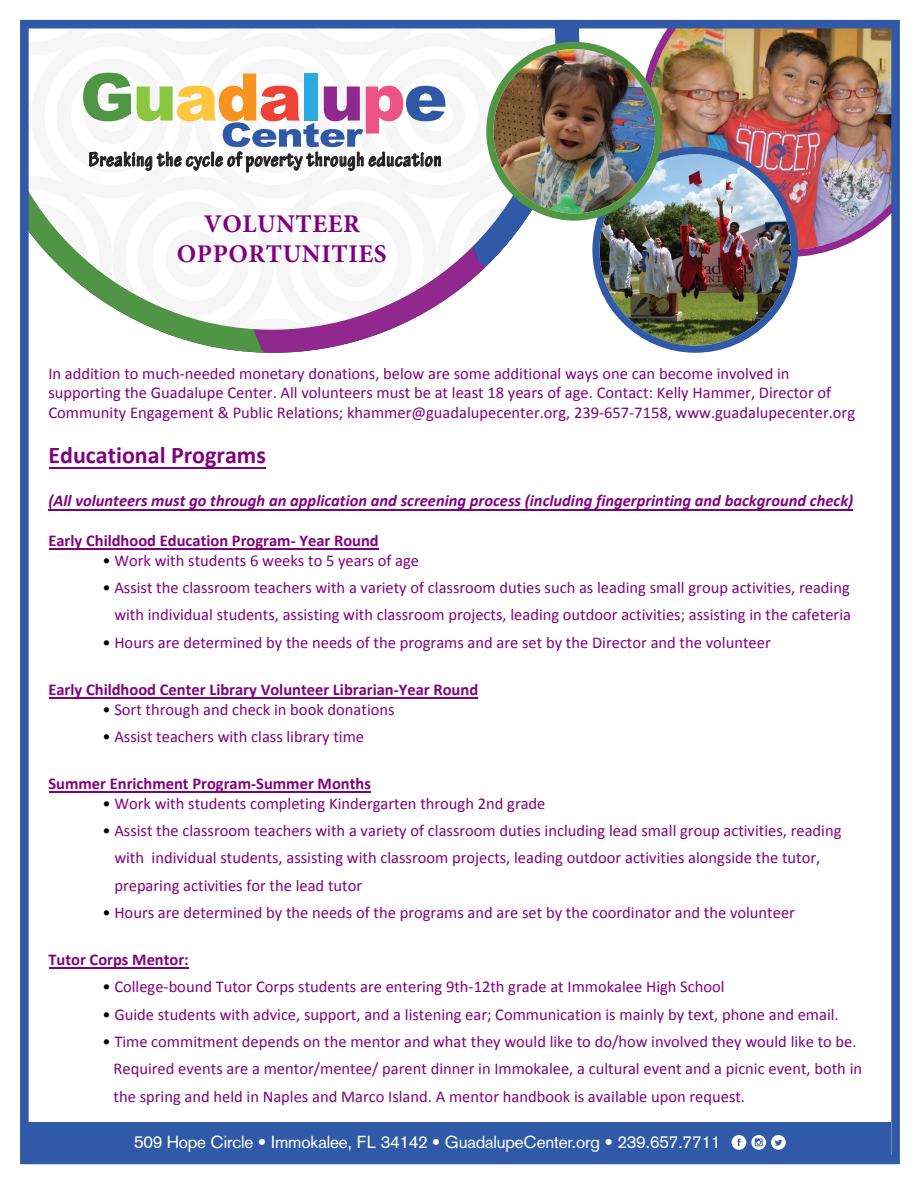
<style>
.page{position:relative;width:918px;height:1188px;background:#fff}
.page>*{position:absolute;margin:0;border:0;box-sizing:border-box;transform-origin:0 0}
.t1{font:700 25.5px/30.6px "Minion Pro";letter-spacing:.02em;color:#800080;text-align:center}
.t2{font:700 24px "Calibri";color:#800080}
.t3{font:21.3px "Tekton MM 503 250";letter-spacing:.025em;color:#231f20}
.t4{font:17.1px "Akzidenz Grotesk";letter-spacing:-.01em;color:#fff}
.t5{font:16.5px/27.3px "Calibri";color:#800080}
.t6{font:700 16.5px "Calibri";color:#800080}
.t7{font:italic 700 16.5px "Calibri";color:#800080}
.s1{color:#000}
</style>
<div class="page">
<svg style="left:157px;top:330px;width:166px;height:23px"></svg>
<svg style="left:30px;top:30px;width:525px;height:300px;fill:#f6f6f6"></svg>
<svg style="left:447px;top:202px;width:108px;height:128px"></svg>
<svg style="left:300px;top:202px;width:112px;height:114px"></svg>
<svg style="left:138px;top:202px;width:111px;height:114px"></svg>
<svg style="left:30px;top:202px;width:57px;height:114px"></svg>
<img style="left:655px;top:30px;width:235px;height:227px">
<svg style="left:596px;top:151px;width:199px;height:198px"></svg>
<img style="left:600px;top:154px;width:191px;height:192px;border-radius:96px">
<div style="left:592px;top:147px;width:206px;height:206px;border:7px solid #305aa8;border-radius:50%"></div>
<img style="left:493px;top:49px;width:162px;height:165px">
<div style="left:486px;top:42px;width:176px;height:179px;border:7px solid #509645;border-radius:50%"></div>
<svg style="left:57px;top:59px;width:436px;height:114px"></svg>
<div style="left:26px;top:1123px;width:865px;height:38px;background:#305aa8"></div>
<div style="left:20px;top:20px;width:880px;height:1144px;border:9px solid #305aa8"></div>
<svg style="left:732px;top:1135px;width:54px;height:15px"></svg>
<hr style="left:49px;top:549px;width:329px;height:1px;background:#800080">
<hr style="left:49px;top:509px;width:804px;height:1px;background:#800080">
<hr style="left:49px;top:468px;width:217px;height:1px;background:#800080">
<hr style="left:49px;top:698px;width:429px;height:1px;background:#800080">
<hr style="left:49px;top:792px;width:322px;height:1px;background:#800080">
<hr style="left:49px;top:968px;width:139px;height:1px;background:#800080">
<p class="t3" style="left:88px;top:147px;width:355px">Breaking the cycle of poverty through education</p>
<h1 class="t1" style="left:177px;top:208px;width:211px">VOLUNTEER<br>OPPORTUNITIES</h1>
<p class="t5" style="left:48px;top:363px;width:808px;line-height:19.8px">In addition to much-needed monetary donations, below are some additional ways one can become involved in supporting the Guadalupe Center. All volunteers must be at least 18 years of age. Contact: Kelly Hammer, Director of<br>Community Engagement &amp; Public Relations; khammer@guadalupecenter.org, 239-657-7158, www.guadalupecenter.org</p>
<h2 class="t2" style="left:48px;top:440px;width:219px">Educational Programs</h2>
<p class="t7" style="left:48px;top:490px;width:807px">(All volunteers must go through an application and screening process (including fingerprinting and background check)</p>
<p class="t6" style="left:48px;top:530px;width:332px">Early Childhood Education Program- Year Round</p>
<p class="t5" style="left:102px;top:547px;width:318px"><span class="s1">•</span> Work with students 6 weeks to 5 years of age</p>
<p class="t5" style="left:102px;top:574px;width:750px;text-align:right"><span class="s1">•</span> Assist the classroom teachers with a variety of classroom duties such as leading small group activities, reading with individual students, assisting with classroom projects, leading outdoor activities; assisting in the cafeteria</p>
<p class="t5" style="left:102px;top:629px;width:670px"><span class="s1">•</span> Hours are determined by the needs of the programs and are set by the Director and the volunteer</p>
<p class="t6" style="left:48px;top:679px;width:431px">Early Childhood Center Library Volunteer Librarian-Year Round</p>
<p class="t5" style="left:102px;top:695px;width:294px"><span class="s1">•</span> Sort through and check in book donations</p>
<p class="t5" style="left:102px;top:723px;width:263px"><span class="s1">•</span> Assist teachers with class library time</p>
<p class="t6" style="left:48px;top:773px;width:324px">Summer Enrichment Program-Summer Months</p>
<p class="t5" style="left:102px;top:790px;width:445px"><span class="s1">•</span> Work with students completing Kindergarten through 2nd grade</p>
<p class="t5" style="left:114px;top:817px;width:729px;text-indent:-12px"><span class="s1">•</span> Assist the classroom teachers with a variety of classroom duties including lead small group activities, reading with individual students, assisting with classroom projects, leading outdoor activities alongside the tutor, preparing activities for the lead tutor</p>
<p class="t5" style="left:102px;top:899px;width:694px"><span class="s1">•</span> Hours are determined by the needs of the programs and are set by the coordinator and the volunteer</p>
<p class="t6" style="left:48px;top:949px;width:142px">Tutor Corps Mentor:</p>
<p class="t5" style="left:102px;top:973px;width:624px"><span class="s1">•</span> College-bound Tutor Corps students are entering 9th-12th grade at Immokalee High School</p>
<p class="t5" style="left:102px;top:1001px;width:738px"><span class="s1">•</span> Guide students with advice, support, and a listening ear; Communication is mainly by text, phone and email.</p>
<p class="t5" style="left:114px;top:1028px;width:750px;text-indent:-11px"><span class="s1">•</span> Time commitment depends on the mentor and what they would like to do/how involved they would like to be.<br>Required events are a mentor/mentee/ parent dinner in Immokalee, a cultural event and a picnic event, both in the spring and held in Naples and Marco Island. A mentor handbook is available upon request.</p>
<p class="t4" style="left:134px;top:1132px;width:588px">509 Hope Circle • Immokalee, FL 34142 • GuadalupeCenter.org • 239.657.7711</p>
</div>
